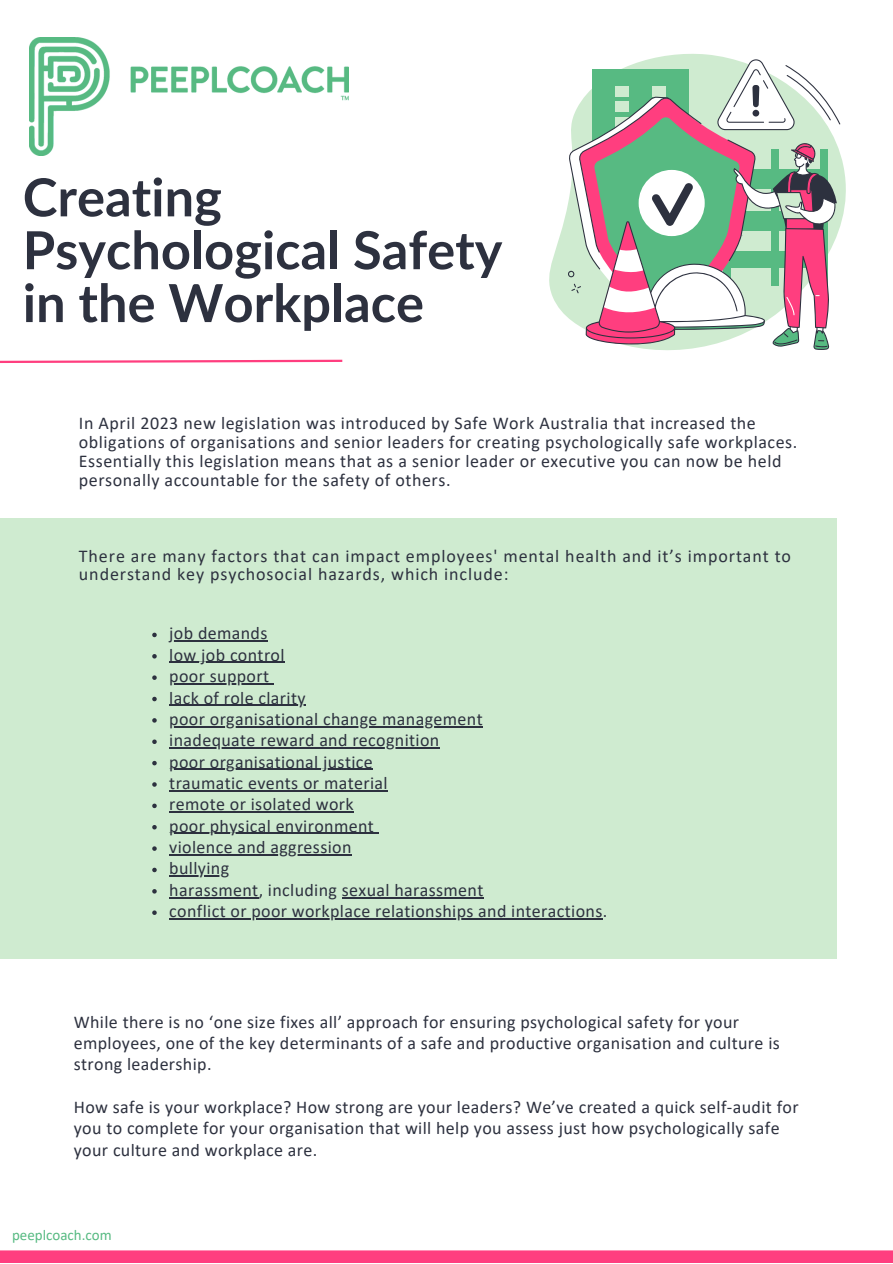
<style>
.page{position:relative;width:893px;height:1264px;background:#fff}
.page>*{position:absolute;margin:0;border:0;box-sizing:border-box;transform-origin:0 0}
.t1{font:700 52.5px/52.8px "Lato";color:#2d313f}
.t2{font:18px/21.3px "Calibri";letter-spacing:.02em;color:#2d313f}
.t3{font:18px/18px "Calibri";letter-spacing:.05em;color:#2d313f}
.t4{font:15px "Calibri";color:#57ba82}
</style>
<div class="page">
<div style="left:0;top:518px;width:836px;height:441px;background:#cfebd0"></div>
<svg style="left:0;top:359px;width:343px;height:4px"></svg>
<div style="left:0;top:1250px;width:892px;height:12px;background:#ff3e7f"></div>
<svg style="left:549px;top:54px;width:297px;height:297px"></svg>
<svg style="left:567px;top:59px;width:273px;height:291px"></svg>
<img style="left:29px;top:37px;width:320px;height:118px">
<svg style="left:152px;top:632px;width:5px;height:5px"></svg>
<hr style="left:169px;top:640px;width:99px;height:1px;background:#2d313f">
<svg style="left:152px;top:654px;width:5px;height:4px"></svg>
<hr style="left:169px;top:662px;width:116px;height:1px;background:#2d313f">
<svg style="left:152px;top:675px;width:5px;height:5px"></svg>
<hr style="left:169px;top:683px;width:105px;height:1px;background:#2d313f">
<svg style="left:152px;top:696px;width:5px;height:5px"></svg>
<hr style="left:169px;top:704px;width:137px;height:1px;background:#2d313f">
<svg style="left:152px;top:718px;width:5px;height:4px"></svg>
<hr style="left:169px;top:726px;width:314px;height:1px;background:#2d313f">
<svg style="left:152px;top:739px;width:5px;height:5px"></svg>
<hr style="left:169px;top:747px;width:270px;height:1px;background:#2d313f">
<svg style="left:152px;top:761px;width:5px;height:4px"></svg>
<hr style="left:169px;top:768px;width:204px;height:2px;background:#2d313f">
<svg style="left:152px;top:782px;width:5px;height:4px"></svg>
<hr style="left:169px;top:790px;width:219px;height:1px;background:#2d313f">
<svg style="left:152px;top:803px;width:5px;height:5px"></svg>
<hr style="left:169px;top:811px;width:185px;height:1px;background:#2d313f">
<svg style="left:152px;top:825px;width:5px;height:4px"></svg>
<hr style="left:169px;top:832px;width:209px;height:2px;background:#2d313f">
<svg style="left:152px;top:846px;width:5px;height:4px"></svg>
<hr style="left:169px;top:854px;width:183px;height:1px;background:#2d313f">
<svg style="left:152px;top:867px;width:5px;height:5px"></svg>
<hr style="left:169px;top:875px;width:60px;height:1px;background:#2d313f">
<svg style="left:152px;top:889px;width:5px;height:4px"></svg>
<hr style="left:169px;top:897px;width:90px;height:1px;background:#2d313f">
<hr style="left:342px;top:897px;width:141px;height:1px;background:#2d313f">
<svg style="left:152px;top:910px;width:5px;height:5px"></svg>
<hr style="left:169px;top:918px;width:433px;height:1px;background:#2d313f">
<p class="t1" style="left:23px;top:170px;width:481px">Creating<br>Psychological Safety in the Workplace</p>
<p class="t2" style="left:79px;top:414px;width:719px;line-height:19px">In April 2023 new legislation was introduced by Safe Work Australia that increased the obligations of organisations and senior leaders for creating psychologically safe workplaces.<br>Essentially this legislation means that as a senior leader or executive you can now be held personally accountable for the safety of others.</p>
<p class="t3" style="left:79px;top:548px;width:713px">There are many factors that can impact employees' mental health and it’s important to understand key psychosocial hazards, which include:</p>
<p class="t2" style="left:169px;top:624px;width:100px">job demands</p>
<p class="t2" style="left:169px;top:645px;width:117px">low job control</p>
<p class="t2" style="left:169px;top:667px;width:101px">poor support</p>
<p class="t2" style="left:169px;top:688px;width:138px">lack of role clarity</p>
<p class="t2" style="left:169px;top:709px;width:315px">poor organisational change management</p>
<p class="t2" style="left:169px;top:731px;width:271px">inadequate reward and recognition</p>
<p class="t2" style="left:169px;top:752px;width:205px">poor organisational justice</p>
<p class="t2" style="left:169px;top:773px;width:220px">traumatic events or material</p>
<p class="t2" style="left:169px;top:795px;width:186px">remote or isolated work</p>
<p class="t2" style="left:169px;top:816px;width:206px">poor physical environment</p>
<p class="t2" style="left:169px;top:838px;width:184px">violence and aggression</p>
<p class="t2" style="left:169px;top:859px;width:61px">bullying</p>
<p class="t2" style="left:169px;top:880px;width:315px">harassment, including sexual harassment</p>
<p class="t2" style="left:169px;top:902px;width:439px">conflict or poor workplace relationships and interactions.</p>
<p class="t2" style="left:74px;top:1012px;width:707px">While there is no ‘one size fixes all’ approach for ensuring psychological safety for your employees, one of the key determinants of a safe and productive organisation and culture is strong leadership.</p>
<p class="t2" style="left:74px;top:1097px;width:726px">How safe is your workplace? How strong are your leaders? We’ve created a quick self-audit for you to complete for your organisation that will help you assess just how psychologically safe your culture and workplace are.</p>
<p class="t4" style="left:12px;top:1228px;width:101px">peeplcoach.com</p>
</div>
